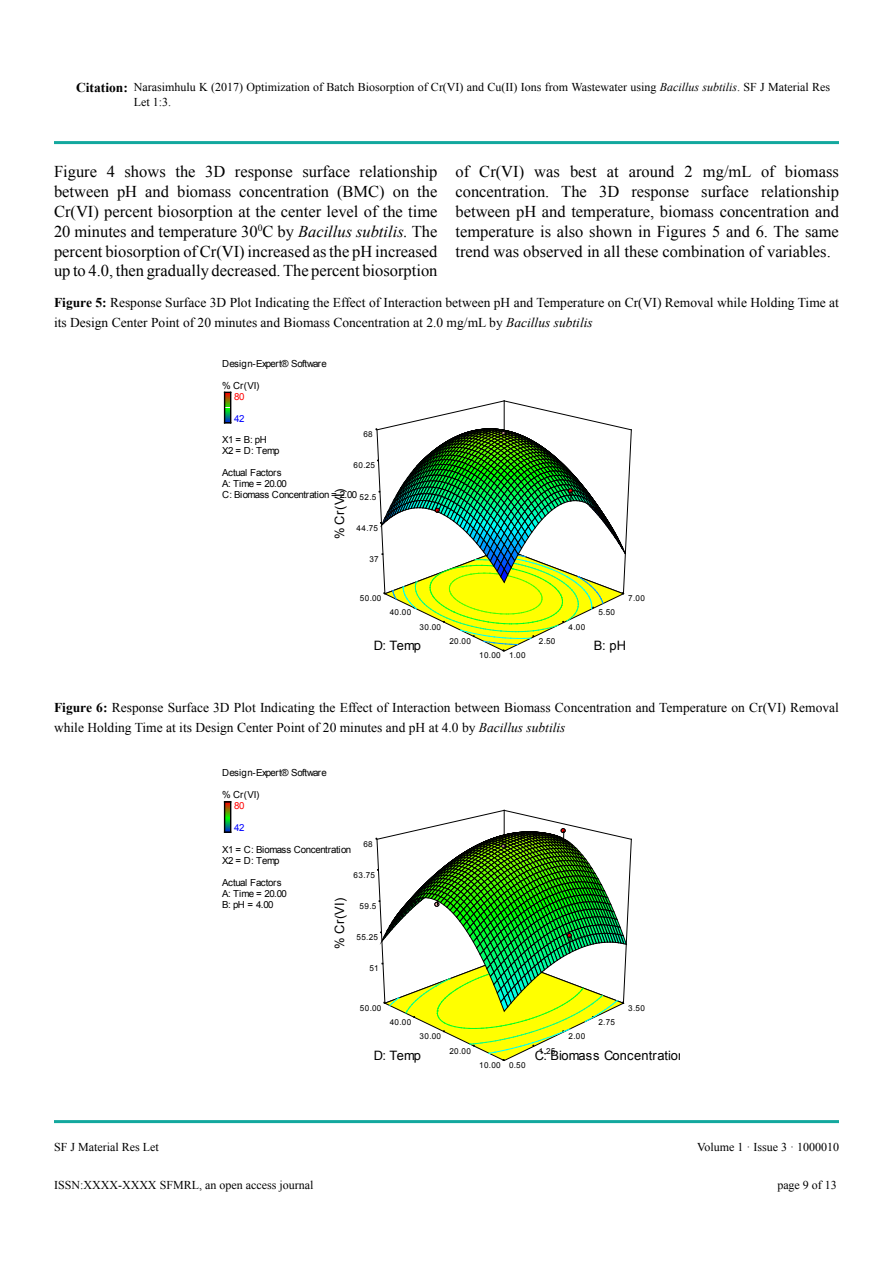
<style>
.page{position:relative;width:893px;height:1263px;background:#fff}
.page>*{position:absolute;margin:0;border:0;box-sizing:border-box;transform-origin:0 0}
.t1{font:16.5px/19.8px "Times New Roman";color:#000}
.t2{font:13.5px/20.2px "Times New Roman";color:#000}
.t3{font:700 13.5px "Times New Roman";color:#000}
.t4{font:12.9px "Arial";letter-spacing:.005em;color:#000}
.t5{font:12px "Times New Roman";color:#000}
.t6{font:9.75px/10.9px "Arial";letter-spacing:-.04em;color:#000}
.t7{font:9.75px "Arial";color:#f00}
.t8{font:9.75px "Arial";color:#00f}
.t9{font:8.1px "Arial";letter-spacing:.04em;color:#000}
.s1{font-style:italic}
.s2{font-weight:700}
</style>
<div class="page">
<hr style="left:54px;top:1120px;width:785px;height:3px;background:#13a89e">
<hr style="left:54px;top:141px;width:785px;height:3px;background:#13a89e">
<svg style="left:225px;top:392px;width:7px;height:16px"></svg>
<svg style="left:225px;top:408px;width:7px;height:16px"></svg>
<hr style="left:230px;top:392px;width:1px;height:31px;background:#000">
<hr style="left:224px;top:392px;width:1px;height:31px;background:#000">
<img style="left:376px;top:400px;width:256px;height:251px">
<svg style="left:225px;top:802px;width:7px;height:16px"></svg>
<svg style="left:225px;top:818px;width:7px;height:15px"></svg>
<hr style="left:230px;top:802px;width:1px;height:30px;background:#000">
<hr style="left:224px;top:802px;width:1px;height:30px;background:#000">
<img style="left:376px;top:810px;width:256px;height:251px">
<p class="t3" style="left:76px;top:78px;width:53px">Citation:</p>
<p class="t5" style="left:134px;top:79px;width:698px">Narasimhulu K (2017) Optimization of Batch Biosorption of Cr(VI) and Cu(II) Ions from Wastewater using <span class="s1">Bacillus subtilis</span>. SF J Material Res</p>
<p class="t5" style="left:134px;top:94px;width:39px">Let 1:3.</p>
<p class="t1" style="left:54px;top:162px;width:45px">Figure</p>
<p class="t1" style="left:107px;top:162px;width:10px">4</p>
<p class="t1" style="left:125px;top:162px;width:43px">shows</p>
<p class="t1" style="left:175px;top:162px;width:22px">the</p>
<p class="t1" style="left:205px;top:162px;width:22px">D3</p>
<p class="t1" style="left:235px;top:162px;width:59px">response</p>
<p class="t1" style="left:302px;top:162px;width:49px">surface</p>
<p class="t1" style="left:360px;top:162px;width:79px">relationship</p>
<p class="t1" style="left:455px;top:162px;width:15px">of</p>
<p class="t1" style="left:479px;top:162px;width:46px">Cr(VI)</p>
<p class="t1" style="left:534px;top:162px;width:27px">was</p>
<p class="t1" style="left:570px;top:162px;width:28px">best</p>
<p class="t1" style="left:607px;top:162px;width:13px">at</p>
<p class="t1" style="left:629px;top:162px;width:47px">around</p>
<p class="t1" style="left:685px;top:162px;width:10px">2</p>
<p class="t1" style="left:703px;top:162px;width:50px">mg/mL</p>
<p class="t1" style="left:761px;top:162px;width:15px">of</p>
<p class="t1" style="left:785px;top:162px;width:56px">biomass</p>
<p class="t1" style="left:54px;top:181px;width:385px">between<br>Cr(VI) percent biosorption at the center level of the time 20 minutes and temperature 30<sup>0</sup>C by <span class="s1">Bacillus subtilis.</span> The percent biosorption of Cr(VI) increased as the pH increased up to 4.0, thengraduallydecreased.Thepercentbiosorption</p>
<p class="t1" style="left:145px;top:181px;width:25px">and</p>
<p class="t1" style="left:177px;top:181px;width:56px">biomass</p>
<p class="t1" style="left:239px;top:181px;width:91px">concentration</p>
<p class="t1" style="left:337px;top:181px;width:49px">(BMC)</p>
<p class="t1" style="left:417px;top:181px;width:22px">the</p>
<p class="t1" style="left:117px;top:181px;width:22px">pH</p>
<p class="t1" style="left:393px;top:181px;width:18px">on</p>
<p class="t1" style="left:455px;top:181px;width:385px">concentration.<br>between pH and temperature, biomass concentration and temperature is also shown in Figures 5 and 6. The same trend was observed in all these combination of variables.</p>
<p class="t1" style="left:561px;top:181px;width:27px">The</p>
<p class="t1" style="left:761px;top:181px;width:79px">relationship</p>
<p class="t1" style="left:701px;top:181px;width:49px">surface</p>
<p class="t1" style="left:599px;top:181px;width:22px">D3</p>
<p class="t1" style="left:631px;top:181px;width:59px">response</p>
<p class="t2" style="left:54px;top:292px;width:786px"><span class="s2">Figure 5:</span> Response Surface D3 Plot Indicating the Effect of Interaction between pH and Temperature on Cr(VI) Removal while Holding Time at its Design Center Point of 20 minutes and Biomass Concentration at 2.0 mg/mL by <span class="s1">Bacillus subtilis</span></p>
<p class="t6" style="left:222px;top:358px;width:106px">Design-Expert® Software</p>
<p class="t6" style="left:222px;top:380px;width:39px">% Cr(VI(</p>
<p class="t7" style="left:234px;top:390px;width:12px">80</p>
<p class="t8" style="left:234px;top:412px;width:12px">42</p>
<p class="t6" style="left:222px;top:435px;width:59px">X1 = B: pH<br>X2 = D: Temp</p>
<p class="t6" style="left:222px;top:467px;width:137px">Actual Factors<br>A: Time = 20.00<br>C: Biomass Concentration = 2.00</p>
<p class="t9" style="left:363px;top:429px;width:11px">68</p>
<p class="t9" style="left:354px;top:460px;width:23px">60.25</p>
<p class="t4" style="left:331px;top:539px;width:52px;rotate:-90deg">% Cr(VI(</p>
<p class="t9" style="left:360px;top:491px;width:18px">52.5</p>
<p class="t9" style="left:357px;top:523px;width:23px">44.75</p>
<p class="t9" style="left:369px;top:554px;width:11px">37</p>
<p class="t9" style="left:360px;top:593px;width:23px">50.00</p>
<p class="t9" style="left:628px;top:593px;width:18px">7.00</p>
<p class="t9" style="left:390px;top:607px;width:23px">40.00</p>
<p class="t9" style="left:598px;top:607px;width:18px">5.50</p>
<p class="t9" style="left:420px;top:622px;width:23px">30.00</p>
<p class="t9" style="left:569px;top:622px;width:18px">4.00</p>
<p class="t4" style="left:374px;top:637px;width:49px">D: Temp</p>
<p class="t9" style="left:449px;top:636px;width:23px">20.00</p>
<p class="t9" style="left:479px;top:650px;width:23px">10.00</p>
<p class="t9" style="left:509px;top:650px;width:18px">1.00</p>
<p class="t9" style="left:539px;top:636px;width:18px">2.50</p>
<p class="t4" style="left:594px;top:637px;width:34px">B: pH</p>
<p class="t2" style="left:54px;top:697px;width:786px"><span class="s2">Figure 6:</span> Response Surface D3 Plot Indicating the Effect of Interaction between Biomass Concentration and Temperature on Cr(VI) Removal while Holding Time at its Design Center Point of 20 minutes and pH at 4.0 by <span class="s1">Bacillus subtilis</span></p>
<p class="t6" style="left:222px;top:767px;width:106px">Design-Expert® Software</p>
<p class="t6" style="left:222px;top:789px;width:39px">% Cr(VI(</p>
<p class="t7" style="left:234px;top:799px;width:12px">80</p>
<p class="t8" style="left:234px;top:821px;width:12px">42</p>
<p class="t6" style="left:222px;top:844px;width:131px">X1 = C: Biomass Concentration<br>X2 = D: Temp</p>
<p class="t6" style="left:222px;top:877px;width:66px">Actual Factors<br>A: Time = 20.00<br>B: pH = 4.00</p>
<p class="t9" style="left:363px;top:838px;width:11px">68</p>
<p class="t9" style="left:354px;top:870px;width:23px">63.75</p>
<p class="t4" style="left:331px;top:948px;width:52px;rotate:-90deg">% Cr(VI(</p>
<p class="t9" style="left:360px;top:901px;width:18px">59.5</p>
<p class="t9" style="left:357px;top:932px;width:23px">55.25</p>
<p class="t5" style="left:54px;top:1139px;width:106px">SF J Material Res Let</p>
<p class="t5" style="left:54px;top:1176px;width:261px">ISSN:xxxx-xxxx SFMRL, an open access journal</p>
<p class="t9" style="left:369px;top:963px;width:11px">51</p>
<p class="t9" style="left:360px;top:1002px;width:23px">50.00</p>
<p class="t9" style="left:628px;top:1002px;width:18px">3.50</p>
<p class="t9" style="left:390px;top:1017px;width:23px">40.00</p>
<p class="t9" style="left:598px;top:1017px;width:18px">2.75</p>
<p class="t9" style="left:420px;top:1031px;width:23px">30.00</p>
<p class="t9" style="left:569px;top:1031px;width:18px">2.00</p>
<p class="t4" style="left:374px;top:1046px;width:49px">D: Temp</p>
<p class="t9" style="left:449px;top:1045px;width:23px">20.00</p>
<p class="t9" style="left:479px;top:1060px;width:23px">10.00</p>
<p class="t9" style="left:509px;top:1060px;width:18px">0.50</p>
<p class="t9" style="left:539px;top:1045px;width:18px">1.25</p>
<p class="t4" style="left:535px;top:1046px;width:152px">C: Biomass Concentration</p>
<p class="t5" style="left:697px;top:1139px;width:143px">Volume 1 · Issue ·3 1000010</p>
<p class="t5" style="left:777px;top:1176px;width:61px">page 9 of 13</p>
</div>
